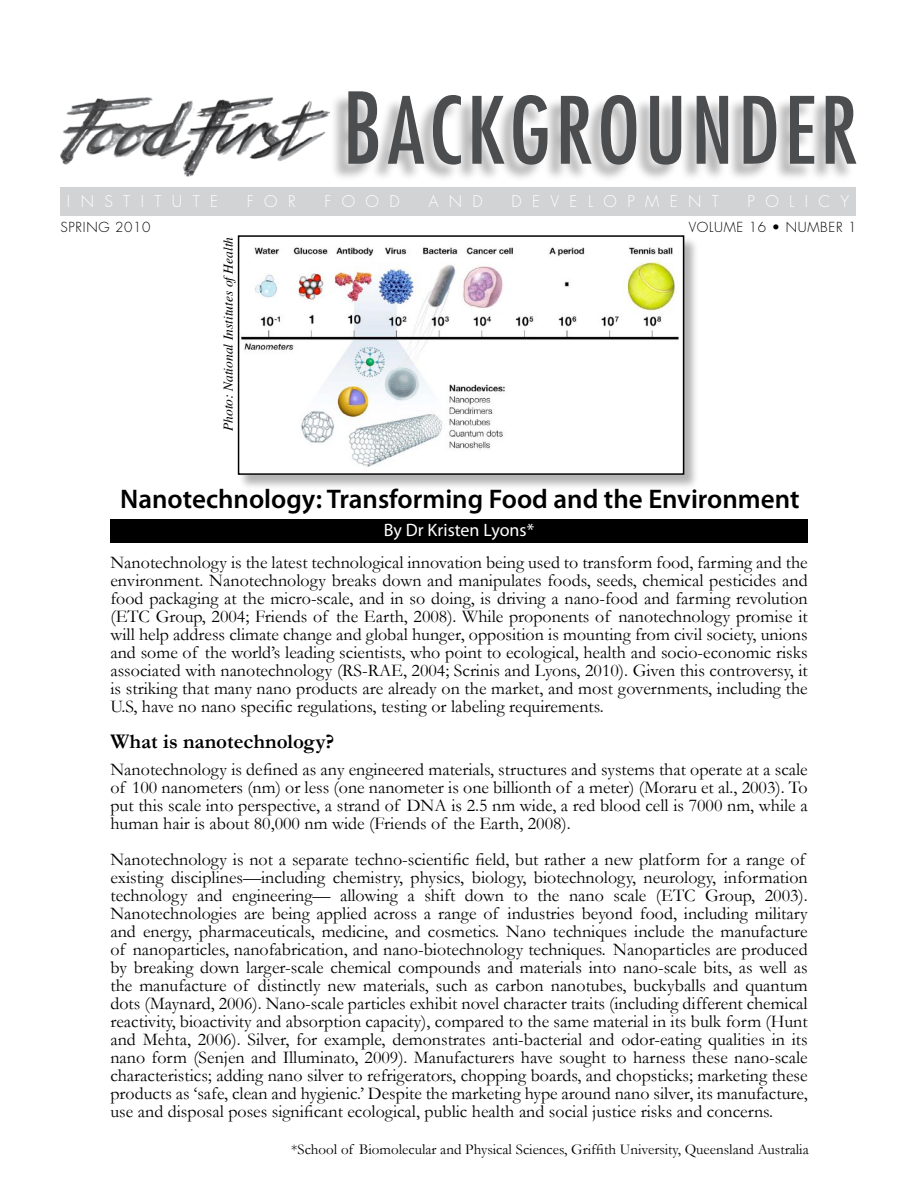
<style>
.page{position:relative;width:918px;height:1188px;background:#fff}
.page>*{position:absolute;margin:0;border:0;box-sizing:border-box;transform-origin:0 0}
.t1{font:600 27px "Myriad Pro";color:#000}
.t2{font:700 21px "Garamond";color:#000}
.t3{font:18px/18px "Garamond";color:#000;text-align:justify}
.t4{font:18px "Myriad Pro";color:#fff}
.t5{font:300 15.75px "Futura";letter-spacing:.66em;color:#fff}
.t6{font:15px "Garamond";color:#000}
.t7{font:italic 13.5px "Times";color:#000}
.t8{font:300 13.5px "Futura";letter-spacing:.05em;color:#000}
</style>
<div class="page">
<img style="left:61px;top:97px;width:268px;height:79px">
<div style="left:60px;top:187px;width:796px;height:29px;background:#d1d3d4"></div>
<div style="left:330px;top:92px;width:525px;height:92px;background:#000;opacity:.3"></div>
<svg style="left:348px;top:91px;width:508px;height:74px"></svg>
<div style="left:238px;top:235px;width:462px;height:256px;background:#000;opacity:.3"></div>
<img style="left:241px;top:238px;width:440px;height:234px">
<div style="left:238px;top:235px;width:446px;height:240px;border:2px solid #000"></div>
<div style="left:110px;top:520px;width:698px;height:23px;background:#000"></div>
<p class="t5" style="left:67px;top:192px;width:153px">INSTITUTE</p>
<p class="t5" style="left:247px;top:192px;width:50px">FOR</p>
<p class="t5" style="left:324px;top:192px;width:77px">FOOD</p>
<p class="t5" style="left:428px;top:192px;width:56px">AND</p>
<p class="t5" style="left:511px;top:192px;width:209px">DEVELOPMENT</p>
<p class="t5" style="left:748px;top:192px;width:103px">POLICY</p>
<p class="t8" style="left:61px;top:219px;width:92px">SPRING 2010</p>
<p class="t8" style="left:689px;top:219px;width:169px">VOLUME 16 • NUMBER 1</p>
<p class="t7" style="left:216px;top:431px;width:196px;rotate:-90deg">Photo: National Institutes ofHealth</p>
<h1 class="t1" style="left:120px;top:481px;width:681px">Nanotechnology: Transforming Food and the Environment</h1>
<p class="t4" style="left:384px;top:519px;width:152px">By Dr Kristen Lyons*</p>
<p class="t3" style="left:110px;top:553px;width:699px">Nanotechnology is the latest technological innovation being used to transform food, farming and the environment. Nanotechnology breaks down and manipulates foods, seeds, chemical pesticides and food packaging at the micro-scale, and in so doing, is driving a nano-food and farming revolution (ETC Group, 2004; Friends of the Earth, 2008). While proponents of nanotechnology promise it will help address climate change and global hunger, opposition is mounting from civil society, unions and some of the world’s leading scientists, who point to ecological, health and socio-economic risks associated with nanotechnology (RS-RAE, 2004; Scrinis and Lyons, 2010). Given this controversy, it is striking that many nano products are already on the market, and most governments, including the U.S, have no nano specific regulations, testing or labeling requirements.</p>
<p class="t2" style="left:110px;top:729px;width:225px">What is nanotechnology?</p>
<p class="t3" style="left:110px;top:760px;width:699px">Nanotechnology is defined as any engineered materials, structures and systems that operate at a scale of 100 nanometers (nm) or less (one nanometer is one billionth of a meter) (Moraru et al., 2003). To put this scale into perspective, a strand of DNA is 2.5 nm wide, a red blood cell is 7000 nm, while a human hair is about 80,000 nm wide (Friends of the Earth, 2008).</p>
<p class="t3" style="left:110px;top:850px;width:699px;text-align:left">Nanotechnology is not a separate techno-scientific field, but rather a new platform for a range of existing disciplines—including chemistry, physics, biology, biotechnology, neurology, information technology and engineering— allowing a shift down to the nano scale (ETC Group, 2003).<br>Nanotechnologies are being applied across a range of industries beyond food, including military and energy, pharmaceuticals, medicine, and cosmetics. Nano techniques include the manufacture of nanoparticles, nanofabrication, and nano-biotechnology techniques. Nanoparticles are produced by breaking down larger-scale chemical compounds and materials into nano-scale bits, as well as the manufacture of distinctly new materials, such as carbon nanotubes, buckyballs and quantum dots (Maynard, 2006). Nano-scale particles exhibit novel character traits (including different chemical reactivity, bioactivity and absorption capacity), compared to the same material in its bulk form (Hunt and Mehta, 2006). Silver, for example, demonstrates anti-bacterial and odor-eating qualities in its nano form (Senjen and Illuminato, 2009). Manufacturers have sought to harness these nano-scale characteristics; adding nano silver to refrigerators, chopping boards, and chopsticks; marketing these products as ‘safe, clean and hygienic.’ Despite the marketing hype around nano silver, its manufacture, use and disposal poses significant ecological, public health and social justice risks and concerns.</p>
<p class="t6" style="left:291px;top:1141px;width:519px">*School of Biomolecular and Physical Sciences, Griffith University, Queensland Australia</p>
</div>
